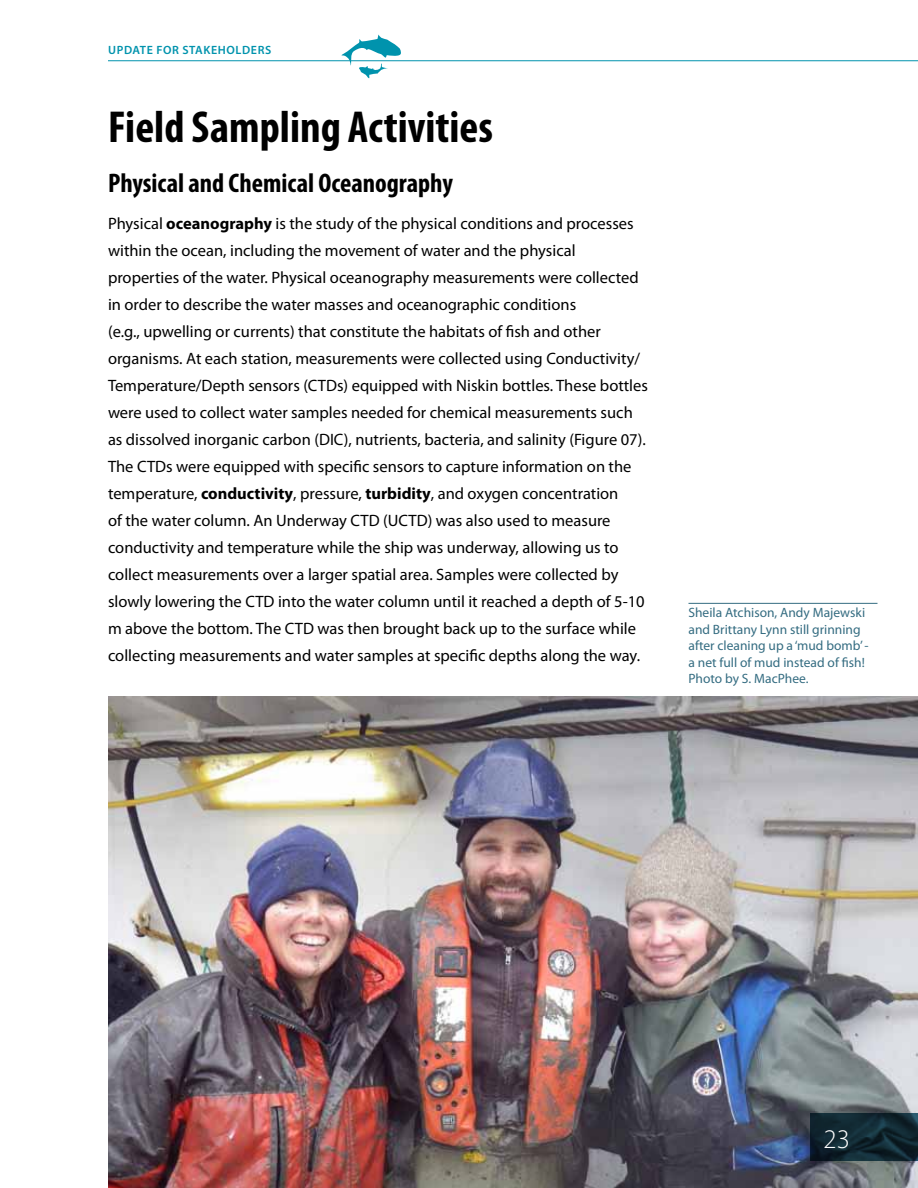
<style>
.page{position:relative;width:918px;height:1188px;background:#fff}
.page>*{position:absolute;margin:0;border:0;box-sizing:border-box;transform-origin:0 0}
.t1{font:700 condensed 45px "Myriad Pro";color:#000}
.t2{font:700 condensed 27px "Myriad Pro";color:#000}
.t3{font:300 27px "Myriad Pro";color:#fff}
.t4{font:16.5px/27px "Myriad Pro";color:#000}
.t5{font:13.5px/16.5px "Myriad Pro";color:#346c81}
.t6{font:600 12px "Myriad Pro";letter-spacing:.05em;color:#0093ad}
.s1{font-weight:700}
</style>
<div class="page">
<hr style="left:108px;top:60px;width:810px;height:1px;background:#0093ad">
<svg style="left:339px;top:35px;width:63px;height:44px"></svg>
<img style="left:108px;top:696px;width:810px;height:492px">
<svg style="left:810px;top:1114px;width:108px;height:47px;background:#102731"></svg>
<hr style="left:688px;top:603px;width:190px;height:1px;background:#346c81">
<p class="t6" style="left:108px;top:42px;width:164px">UPDATE FOR STAKEHOLDERS</p>
<h1 class="t1" style="left:108px;top:99px;width:387px">Field Sampling Activities</h1>
<h2 class="t2" style="left:108px;top:166px;width:346px">Physical and Chemical Oceanography</h2>
<p class="t4" style="left:108px;top:210px;width:542px">Physical <span class="s1">oceanography</span> is the study of the physical conditions and processes within the ocean, including the movement of water and the physical properties of the water. Physical oceanography measurements were collected in order to describe the water masses and oceanographic conditions<br>(e.g., upwelling or currents) that constitute the habitats of fish and other organisms. At each station, measurements were collected using Conductivity/ Temperature/Depth sensors (CTDs) equipped with Niskin bottles. These bottles were used to collect water samples needed for chemical measurements such as dissolved inorganic carbon (DIC), nutrients, bacteria, and salinity (Figure 07).<br>The CTDs were equipped with specific sensors to capture information on the temperature, <span class="s1">conductivity</span>, pressure, <span class="s1">turbidity</span>, and oxygen concentration<br>of the water column. An Underway CTD (UCTD) was also used to measure conductivity and temperature while the ship was underway, allowing us to collect measurements over a larger spatial area. Samples were collected by slowly lowering the CTD into the water column until it reached a depth of 5-10 m above the bottom. The CTD was then brought back up to the surface while collecting measurements and water samples at specific depths along the way.</p>
<p class="t5" style="left:688px;top:604px;width:182px">Sheila Atchison, Andy Majewski and Brittany Lynn still grinning after cleaning up a ‘mud bomb’ - a net full of mud instead of fish!<br>Photo by S. MacPhee.</p>
<h2 class="t3" style="left:824px;top:1124px;width:28px">23</h2>
</div>
